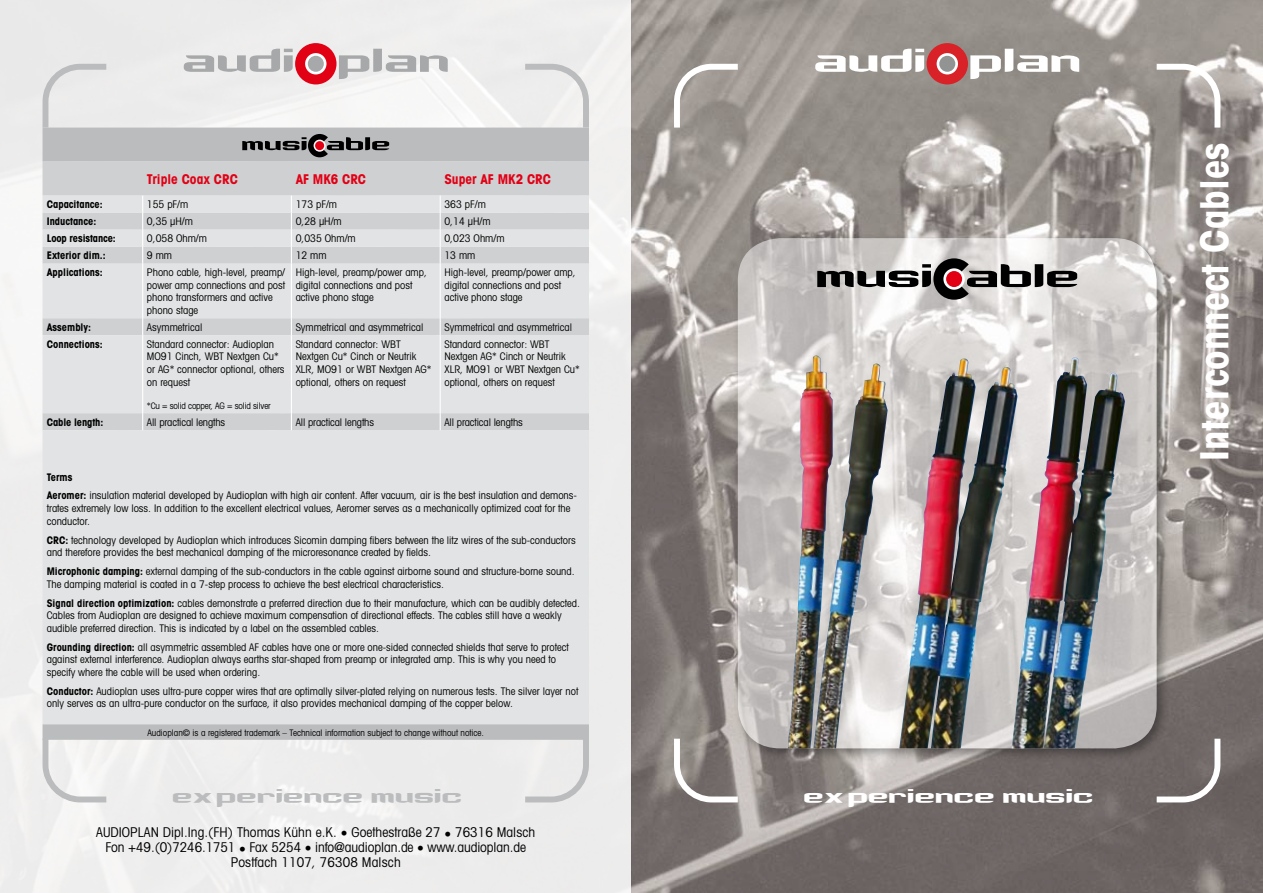
<style>
.page{position:relative;width:1263px;height:893px;background:#fff}
.page>*{position:absolute;margin:0;border:0;box-sizing:border-box;transform-origin:0 0}
.t1{font:700 condensed 39px "Avant Garde";color:#fff}
.t2{font:37.5px "Megahertz In";color:#bbbcbe}
.t3{font:37.5px "Megahertz In";color:#fff}
.t4{font:condensed 13.5px/15px "Avant Garde";letter-spacing:.005em;color:#000;text-align:center}
.t5{font:700 condensed 13.5px "Avant Garde";color:#e20015}
.t6{font:condensed 10.5px/12.6px "Avant Garde";color:#000}
.t7{font:700 condensed 10.5px "Avant Garde";color:#000}
.t8{font:condensed 9px "Avant Garde";color:#000}
.t9{font:condensed 9px "Avant Garde";letter-spacing:-.02em;color:#000}
.s1{font-weight:700}
</style>
<div class="page">
<img style="left:0;top:0;width:1263px;height:893px">
<svg style="left:815px;top:48px;width:109px;height:24px"></svg>
<svg style="left:970px;top:49px;width:109px;height:30px"></svg>
<div style="left:927px;top:43px;width:41px;height:41px;background:#d82228;border-radius:50%"></div>
<svg style="left:936px;top:53px;width:22px;height:21px"></svg>
<div style="left:939px;top:56px;width:16px;height:16px;background:#929494;border-radius:50%"></div>
<div style="left:732px;top:232px;width:438px;height:531px;background:#000;opacity:.75"></div>
<svg style="left:738px;top:238px;width:419px;height:510px"></svg>
<img style="left:769px;top:355px;width:119px;height:393px">
<img style="left:881px;top:358px;width:121px;height:390px">
<img style="left:1002px;top:357px;width:123px;height:391px">
<svg style="left:184px;top:48px;width:109px;height:24px"></svg>
<svg style="left:339px;top:49px;width:109px;height:30px"></svg>
<div style="left:295px;top:43px;width:41px;height:41px;background:#e20015;border-radius:50%"></div>
<svg style="left:305px;top:53px;width:21px;height:21px"></svg>
<div style="left:308px;top:56px;width:16px;height:16px;background:#a6a8a9;border-radius:50%"></div>
<svg style="left:43px;top:64px;width:63px;height:64px"></svg>
<svg style="left:525px;top:64px;width:64px;height:64px"></svg>
<svg style="left:43px;top:740px;width:63px;height:62px"></svg>
<svg style="left:525px;top:740px;width:64px;height:62px"></svg>
<svg style="left:674px;top:64px;width:64px;height:64px"></svg>
<svg style="left:1157px;top:64px;width:63px;height:64px"></svg>
<svg style="left:674px;top:739px;width:64px;height:63px"></svg>
<svg style="left:1157px;top:739px;width:63px;height:63px"></svg>
<div style="left:43px;top:128px;width:546px;height:612px;background:#bbbcbe"></div>
<div style="left:43px;top:162px;width:546px;height:34px;background:#ced0d1"></div>
<svg style="left:43px;top:196px;width:546px;height:528px;fill:#e2e3e4"></svg>
<svg style="left:142px;top:196px;width:1px;height:68px"></svg>
<svg style="left:440px;top:196px;width:1px;height:68px"></svg>
<hr style="left:142px;top:264px;width:1px;height:54px;background:#fff">
<hr style="left:440px;top:264px;width:1px;height:54px;background:#fff">
<svg style="left:142px;top:318px;width:1px;height:17px"></svg>
<svg style="left:440px;top:318px;width:1px;height:17px"></svg>
<hr style="left:142px;top:335px;width:1px;height:78px;background:#fff">
<hr style="left:440px;top:335px;width:1px;height:78px;background:#fff">
<svg style="left:142px;top:413px;width:1px;height:17px"></svg>
<svg style="left:440px;top:413px;width:1px;height:17px"></svg>
<svg style="left:291px;top:196px;width:1px;height:68px"></svg>
<hr style="left:291px;top:264px;width:1px;height:54px;background:#fff">
<svg style="left:291px;top:318px;width:1px;height:17px"></svg>
<hr style="left:291px;top:335px;width:1px;height:78px;background:#fff">
<svg style="left:291px;top:413px;width:1px;height:17px"></svg>
<svg style="left:242px;top:134px;width:147px;height:23px"></svg>
<svg style="left:817px;top:258px;width:260px;height:42px"></svg>
<p class="t5" style="left:147px;top:171px;width:93px">Triple Coax CRC</p>
<p class="t5" style="left:296px;top:171px;width:72px">AF MK6 CRC</p>
<p class="t5" style="left:444px;top:171px;width:108px">Super AF MK2 CRC</p>
<p class="t7" style="left:47px;top:198px;width:57px">Capacitance:</p>
<p class="t6" style="left:147px;top:198px;width:43px">155 pF/m</p>
<p class="t6" style="left:296px;top:198px;width:43px">173 pF/m</p>
<p class="t6" style="left:444px;top:198px;width:43px">363 pF/m</p>
<p class="t7" style="left:47px;top:215px;width:51px">Inductance:</p>
<p class="t6" style="left:147px;top:215px;width:48px">0,35 µH/m</p>
<p class="t6" style="left:296px;top:215px;width:48px">0,28 µH/m</p>
<p class="t6" style="left:444px;top:215px;width:48px">0,14 µH/m</p>
<p class="t7" style="left:47px;top:232px;width:70px">Loop resistance:</p>
<p class="t6" style="left:147px;top:232px;width:62px">0,058 Ohm/m</p>
<p class="t6" style="left:296px;top:232px;width:62px">0,035 Ohm/m</p>
<p class="t6" style="left:444px;top:232px;width:62px">0,023 Ohm/m</p>
<p class="t7" style="left:47px;top:249px;width:60px">Exterior dim.:</p>
<p class="t6" style="left:147px;top:249px;width:27px">9 mm</p>
<p class="t6" style="left:296px;top:249px;width:32px">12 mm</p>
<p class="t6" style="left:444px;top:249px;width:32px">13 mm</p>
<p class="t7" style="left:47px;top:266px;width:58px">Applications:</p>
<p class="t6" style="left:147px;top:266px;width:140px">Phono cable, high-level, preamp/ power amp connections and post phono transformers and active phono stage</p>
<p class="t6" style="left:296px;top:266px;width:133px">High-level, preamp/power amp, digital connections and post active phono stage</p>
<p class="t6" style="left:444px;top:266px;width:133px">High-level, preamp/power amp, digital connections and post active phono stage</p>
<p class="t7" style="left:47px;top:320px;width:46px">Assembly:</p>
<p class="t6" style="left:147px;top:320px;width:57px">Asymmetrical</p>
<p class="t6" style="left:296px;top:320px;width:129px">Symmetrical and asymmetrical</p>
<p class="t6" style="left:444px;top:320px;width:129px">Symmetrical and asymmetrical</p>
<p class="t7" style="left:47px;top:337px;width:57px">Connections:</p>
<p class="t6" style="left:147px;top:337px;width:139px">Standard connector: Audioplan<br>MO91 Cinch, WBT Nextgen Cu* or AG* connector optional, others on request</p>
<p class="t9" style="left:147px;top:400px;width:125px">*Cu = solid copper, AG = solid silver</p>
<p class="t6" style="left:296px;top:337px;width:137px">Standard connector: WBT<br>Nextgen Cu* Cinch or Neutrik<br>XLR, MO91 or WBT Nextgen AG* optional, others on request</p>
<p class="t6" style="left:444px;top:337px;width:137px">Standard connector: WBT<br>Nextgen AG* Cinch or Neutrik<br>XLR, MO91 or WBT Nextgen Cu* optional, others on request</p>
<p class="t7" style="left:47px;top:415px;width:58px">Cable length:</p>
<p class="t6" style="left:147px;top:415px;width:80px">All practical lengths</p>
<p class="t6" style="left:296px;top:415px;width:80px">All practical lengths</p>
<p class="t6" style="left:444px;top:415px;width:80px">All practical lengths</p>
<p class="t6" style="left:47px;top:467px;width:532px;line-height:18.9px"><span class="s1">Terms<br>Aeromer:</span> insulation material developed by Audioplan with high air content. After vacuum, air is the best insulation and demons-</p>
<p class="t6" style="left:47px;top:502px;width:525px">trates extremely low loss. In addition to the excellent electrical values, Aeromer serves as a mechanically optimized coat for the conductor.</p>
<p class="t6" style="left:47px;top:533px;width:530px"><span class="s1">CRC:</span> technology developed by Audioplan which introduces Sicomin damping fibers between the litz wires of the sub-conductors and therefore provides the best mechanical damping of the microresonance created by fields.</p>
<p class="t6" style="left:47px;top:565px;width:529px"><span class="s1">Microphonic damping:</span> external damping of the sub-conductors in the cable against airborne sound and structure-borne sound.<br>The damping material is coated in a 7-step process to achieve the best electrical characteristics.</p>
<p class="t6" style="left:47px;top:596px;width:535px"><span class="s1">Signal direction optimization:</span> cables demonstrate a preferred direction due to their manufacture, which can be audibly detected.<br>Cables from Audioplan are designed to achieve maximum compensation of directional effects. The cables still have a weakly audible preferred direction. This is indicated by a label on the assembled cables.</p>
<p class="t6" style="left:47px;top:640px;width:523px"><span class="s1">Grounding direction:</span> all asymmetric assembled AF cables have one or more one-sided connected shields that serve to protect against external interference. Audioplan always earths star-shaped from preamp or integrated amp. This is why you need to specify where the cable will be used when ordering.</p>
<p class="t6" style="left:47px;top:684px;width:533px"><span class="s1">Conductor:</span> Audioplan uses ultra-pure copper wires that are optimally silver-plated relying on numerous tests. The silver layer not only serves as an ultra-pure conductor on the surface, it also provides mechanical damping of the copper below.</p>
<p class="t8" style="left:147px;top:727px;width:338px">Audioplan© is a registered trademark – Technical information subject to change without notice.</p>
<h2 class="t2" style="left:171px;top:782px;width:291px">experience music</h2>
<h2 class="t3" style="left:802px;top:782px;width:291px">experience music</h2>
<p class="t4" style="left:96px;top:825px;width:440px">AUDIOPLAN Dipl.Ing.(FH) Thomas Kühn e.K. • Goethestraße 27 • 76316 Malsch<br>Fon +49.(0)7246.1751 • Fax 5254 • info@audioplan.de • www.audioplan.de<br>Postfach 1107, 76308 Malsch</p>
<h1 class="t1" style="left:1189px;top:461px;width:320px;rotate:-90deg">Interconnect Cables</h1>
</div>
